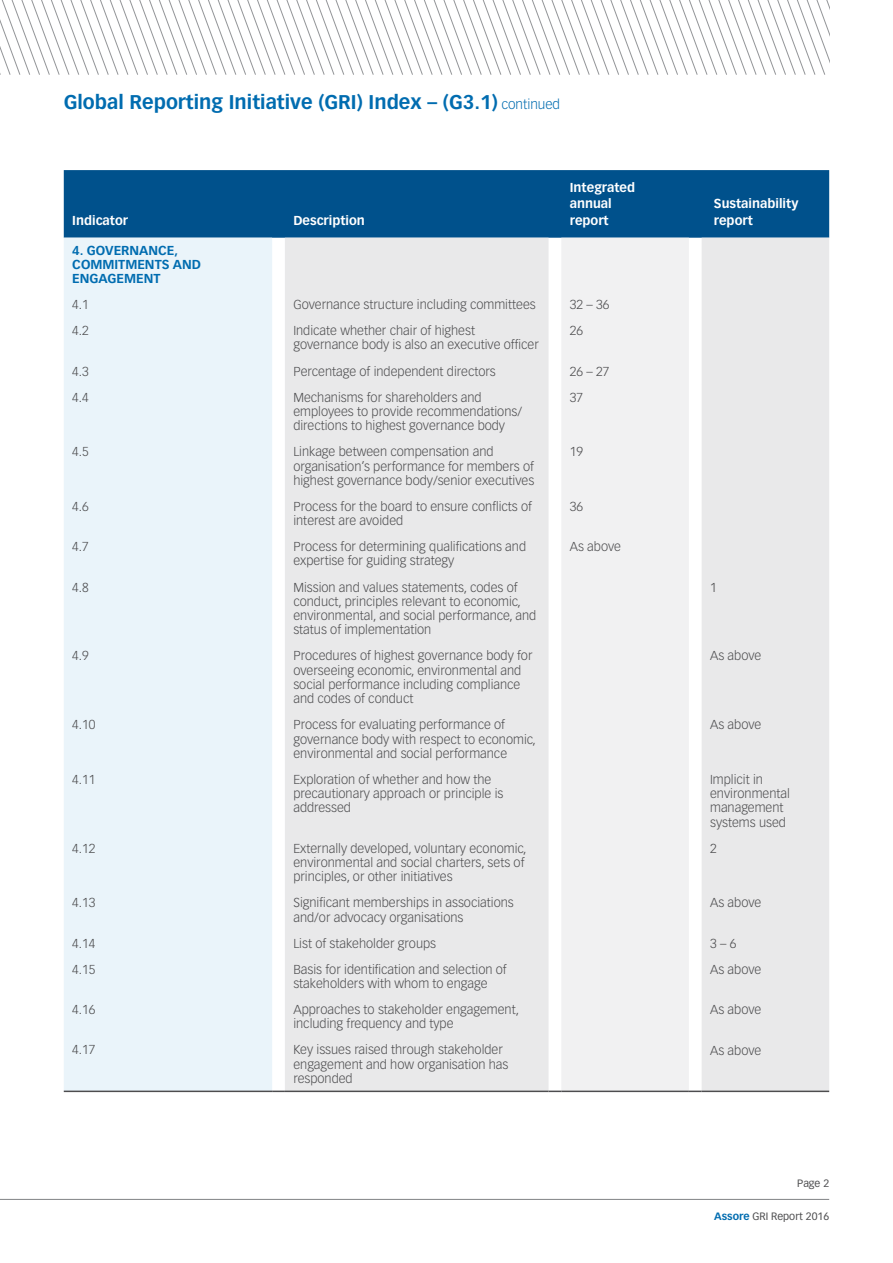
<style>
.page{position:relative;width:893px;height:1263px;background:#fff}
.page>*{position:absolute;margin:0;border:0;box-sizing:border-box;transform-origin:0 0}
.t1{font:700 19.5px "Vectora LT Std";color:#006cb0}
.t2{font:300 12.75px/14.2px "Vectora LT Std";color:#4d4d4f}
.t3{font:700 12.75px/16.5px "Vectora LT Std";color:#fff}
.t4{font:700 12.75px/14.2px "Vectora LT Std";color:#006cb0}
.t5{font:10.5px "Vectora LT Std";color:#4d4d4f}
.s1{font-weight:300;font-size:13.5px}
.s2{font-weight:700;color:#006cb0}
</style>
<div class="page">
<div style="left:64px;top:170px;width:765px;height:68px;background:#00518c"></div>
<div style="left:64px;top:238px;width:208px;height:852px;background:#eaf4fa"></div>
<svg style="left:285px;top:238px;width:544px;height:852px;fill:#e9e9ea"></svg>
<div style="left:561px;top:238px;width:128px;height:852px;background:#f1f1f2"></div>
<hr style="left:64px;top:1090px;width:208px;height:2px;background:#4d4d4f">
<svg style="left:272px;top:1090px;width:13px;height:2px"></svg>
<hr style="left:285px;top:1090px;width:264px;height:2px;background:#4d4d4f">
<svg style="left:549px;top:1090px;width:12px;height:2px"></svg>
<hr style="left:561px;top:1090px;width:128px;height:2px;background:#4d4d4f">
<svg style="left:689px;top:1090px;width:13px;height:2px"></svg>
<hr style="left:702px;top:1090px;width:127px;height:2px;background:#4d4d4f">
<hr style="left:0;top:1199px;width:829px;height:1px;background:#808285">
<svg style="left:0;top:0;width:829px;height:75px"></svg>
<h1 class="t1" style="left:64px;top:90px;width:498px">Global Reporting Initiative (GRI) Index – (G3.1) <span class="s1">continued</span></h1>
<p class="t3" style="left:72px;top:212px;width:57px">Indicator</p>
<p class="t3" style="left:293px;top:212px;width:73px">Description</p>
<p class="t3" style="left:570px;top:179px;width:67px">Integrated annual report</p>
<p class="t3" style="left:714px;top:196px;width:86px">Sustainability report</p>
<p class="t4" style="left:72px;top:243px;width:130px">4. GOVERNANCE,<br>COMMITMENTS AND<br>ENGAGEMENT</p>
<p class="t2" style="left:72px;top:298px;width:18px">4.1</p>
<p class="t2" style="left:293px;top:298px;width:244px">Governance structure including committees</p>
<p class="t2" style="left:570px;top:298px;width:41px">32 – 36</p>
<p class="t2" style="left:72px;top:324px;width:18px">4.2</p>
<p class="t2" style="left:293px;top:324px;width:247px">Indicate whether chair of highest governance body is also an executive officer</p>
<p class="t2" style="left:570px;top:324px;width:15px">26</p>
<p class="t2" style="left:72px;top:364px;width:18px">4.3</p>
<p class="t2" style="left:293px;top:364px;width:204px">Percentage of independent directors</p>
<p class="t2" style="left:570px;top:364px;width:41px">26 – 27</p>
<p class="t2" style="left:72px;top:390px;width:18px">4.4</p>
<p class="t2" style="left:293px;top:390px;width:230px">Mechanisms for shareholders and employees to provide recommendations/ directions to highest governance body</p>
<p class="t2" style="left:570px;top:390px;width:15px">37</p>
<p class="t2" style="left:72px;top:445px;width:18px">4.5</p>
<p class="t2" style="left:293px;top:445px;width:242px">Linkage between compensation and organisation’s performance for members of highest governance body/senior executives</p>
<p class="t2" style="left:570px;top:445px;width:15px">19</p>
<p class="t2" style="left:72px;top:499px;width:18px">4.6</p>
<p class="t2" style="left:293px;top:499px;width:240px">Process for the board to ensure conflicts of interest are avoided</p>
<p class="t2" style="left:570px;top:499px;width:15px">36</p>
<p class="t2" style="left:72px;top:540px;width:18px">4.7</p>
<p class="t2" style="left:293px;top:540px;width:234px">Process for determining qualifications and expertise for guiding strategy</p>
<p class="t2" style="left:570px;top:540px;width:53px">As above</p>
<p class="t2" style="left:72px;top:580px;width:18px">4.8</p>
<p class="t2" style="left:293px;top:580px;width:244px">Mission and values statements, codes of conduct, principles relevant to economic, environmental, and social performance, and status of implementation</p>
<p class="t2" style="left:710px;top:580px;width:8px">1</p>
<p class="t2" style="left:72px;top:649px;width:18px">4.9</p>
<p class="t2" style="left:293px;top:649px;width:241px">Procedures of highest governance body for overseeing economic, environmental and social performance including compliance and codes of conduct</p>
<p class="t2" style="left:710px;top:649px;width:53px">As above</p>
<p class="t2" style="left:72px;top:718px;width:25px">4.10</p>
<p class="t2" style="left:293px;top:718px;width:244px">Process for evaluating performance of governance body with respect to economic, environmental and social performance</p>
<p class="t2" style="left:710px;top:718px;width:53px">As above</p>
<p class="t2" style="left:72px;top:772px;width:25px">4.11</p>
<p class="t2" style="left:293px;top:772px;width:212px">Exploration of whether and how the precautionary approach or principle is addressed</p>
<p class="t2" style="left:710px;top:772px;width:81px">Implicit in environmental management systems used</p>
<p class="t2" style="left:72px;top:841px;width:25px">4.12</p>
<p class="t2" style="left:293px;top:841px;width:235px">Externally developed, voluntary economic, environmental and social charters, sets of principles, or other initiatives</p>
<p class="t2" style="left:710px;top:841px;width:8px">2</p>
<p class="t2" style="left:72px;top:896px;width:25px">4.13</p>
<p class="t2" style="left:293px;top:896px;width:222px">Significant memberships in associations and/or advocacy organisations</p>
<p class="t2" style="left:710px;top:896px;width:53px">As above</p>
<p class="t2" style="left:72px;top:936px;width:25px">4.14</p>
<p class="t2" style="left:293px;top:936px;width:144px">List of stakeholder groups</p>
<p class="t2" style="left:710px;top:936px;width:28px">3 – 6</p>
<p class="t2" style="left:72px;top:962px;width:25px">4.15</p>
<p class="t2" style="left:293px;top:962px;width:215px">Basis for identification and selection of stakeholders with whom to engage</p>
<p class="t2" style="left:710px;top:962px;width:53px">As above</p>
<p class="t2" style="left:72px;top:1003px;width:25px">4.16</p>
<p class="t2" style="left:293px;top:1003px;width:227px">Approaches to stakeholder engagement, including frequency and type</p>
<p class="t2" style="left:710px;top:1003px;width:53px">As above</p>
<p class="t2" style="left:72px;top:1043px;width:25px">4.17</p>
<p class="t2" style="left:293px;top:1043px;width:217px">Key issues raised through stakeholder engagement and how organisation has responded</p>
<p class="t2" style="left:710px;top:1043px;width:53px">As above</p>
<p class="t5" style="left:797px;top:1176px;width:33px">Page 2</p>
<p class="t5" style="left:714px;top:1210px;width:116px"><span class="s2">Assore</span> GRI Report 2016</p>
</div>
